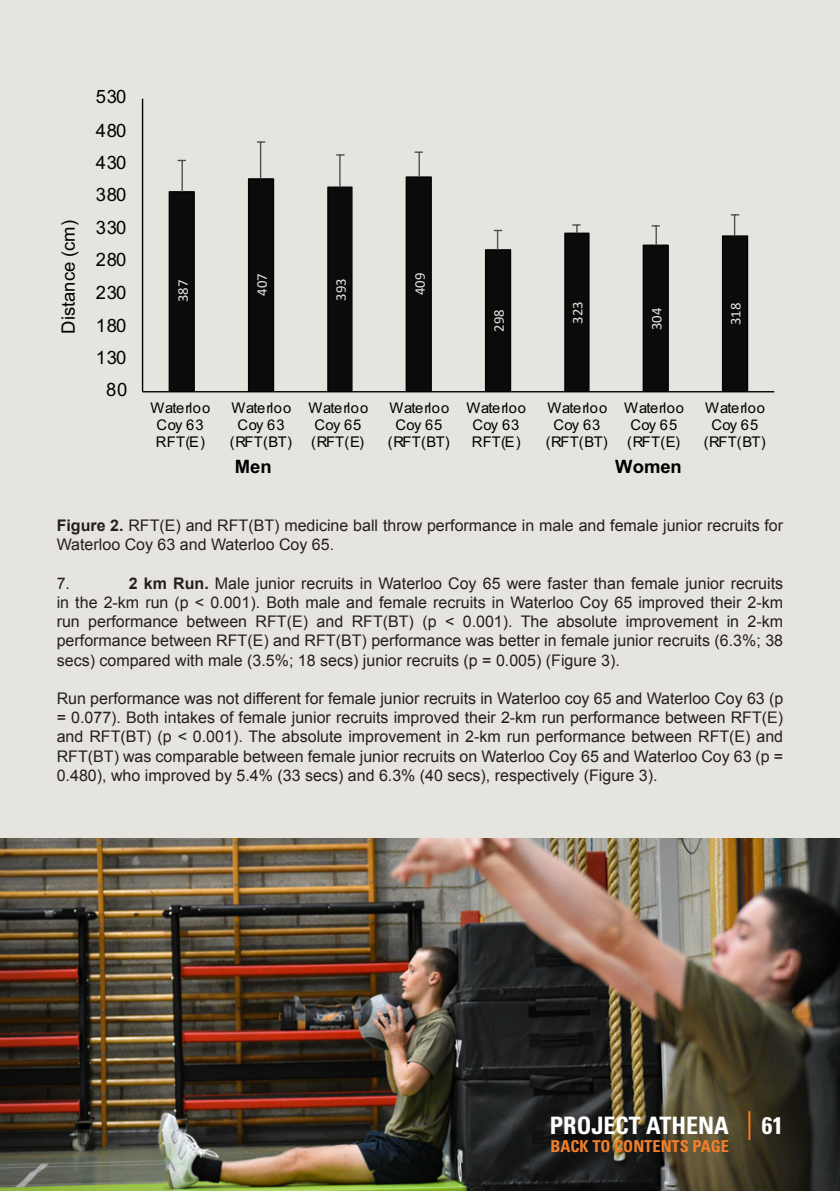
<style>
.page{position:relative;width:840px;height:1191px;background:#fff}
.page>*{position:absolute;margin:0;border:0;box-sizing:border-box;transform-origin:0 0}
.t1{font:700 condensed 24px "Univers LT Std";color:#fff}
.t2{font:18.4px "Arial";color:#000}
.t3{font:700 18.4px "Arial";color:#000}
.t4{font:700 condensed 16.4px "Univers LT Std";color:#f47f2a}
.t5{font:16px/19.2px "Arial";color:#231f20;text-align:justify}
.t6{font:14.8px/17px "Arial";letter-spacing:.02em;color:#000;text-align:center}
.t7{font:14.8px "Calibri";color:#fff}
.s1{font-weight:700}
</style>
<div class="page">
<div style="left:0;top:0;width:839px;height:1191px;background:#e6e4df"></div>
<svg style="left:141px;top:98px;width:634px;height:295px"></svg>
<img style="left:0;top:838px;width:839px;height:353px">
<hr style="left:748px;top:1111px;width:2px;height:29px;background:#f47f2a">
<p class="t2" style="left:96px;top:84px;width:32px">530</p>
<p class="t2" style="left:96px;top:117px;width:32px">480</p>
<p class="t2" style="left:96px;top:150px;width:32px">430</p>
<p class="t2" style="left:56px;top:334px;width:115px;rotate:-90deg">Distance (cm)</p>
<p class="t2" style="left:96px;top:182px;width:32px">380</p>
<p class="t2" style="left:96px;top:215px;width:32px">330</p>
<p class="t2" style="left:96px;top:247px;width:32px">280</p>
<p class="t2" style="left:96px;top:279px;width:32px">230</p>
<p class="t2" style="left:96px;top:313px;width:32px">180</p>
<p class="t2" style="left:96px;top:345px;width:32px">130</p>
<p class="t2" style="left:106px;top:377px;width:23px">80</p>
<p class="t7" style="left:172px;top:302px;width:24px;rotate:-90deg">387</p>
<p class="t7" style="left:251px;top:296px;width:24px;rotate:-90deg">407</p>
<p class="t7" style="left:330px;top:300px;width:24px;rotate:-90deg">393</p>
<p class="t7" style="left:409px;top:295px;width:24px;rotate:-90deg">409</p>
<p class="t7" style="left:488px;top:332px;width:24px;rotate:-90deg">298</p>
<p class="t7" style="left:567px;top:323px;width:24px;rotate:-90deg">323</p>
<p class="t7" style="left:646px;top:330px;width:24px;rotate:-90deg">304</p>
<p class="t7" style="left:725px;top:325px;width:24px;rotate:-90deg">318</p>
<p class="t6" style="left:150px;top:399px;width:61px">Waterloo<br>Coy 63<br>RFT(E)</p>
<p class="t6" style="left:230px;top:399px;width:64px">Waterloo<br>Coy 63 (RFT(BT)</p>
<p class="t6" style="left:308px;top:399px;width:61px;text-align:left">Waterloo<br>Coy 65 (RFT(E)</p>
<p class="t6" style="left:387px;top:399px;width:64px">Waterloo<br>Coy 65 (RFT(BT)</p>
<p class="t6" style="left:466px;top:399px;width:61px">Waterloo<br>Coy 63<br>RFT(E)</p>
<p class="t6" style="left:545px;top:399px;width:64px">Waterloo<br>Coy 63 (RFT(BT)</p>
<p class="t6" style="left:624px;top:399px;width:61px;text-align:left">Waterloo<br>Coy 65 (RFT(E)</p>
<p class="t6" style="left:703px;top:399px;width:64px">Waterloo<br>Coy 65 (RFT(BT)</p>
<p class="t3" style="left:235px;top:453px;width:38px">Men</p>
<p class="t3" style="left:615px;top:453px;width:68px">Women</p>
<p class="t5" style="left:57px;top:516px;width:727px"><span class="s1">Figure 2.</span> RFT(E) and RFT(BT) medicine ball throw performance in male and female junior recruits for</p>
<p class="t5" style="left:57px;top:535px;width:279px">Waterloo Coy 63 and Waterloo Coy 65.</p>
<p class="t5" style="left:57px;top:573px;width:15px">7.</p>
<p class="t5" style="left:57px;top:573px;width:727px;text-indent:72px"><span class="s1">2 km Run.</span> Male junior recruits in Waterloo Coy 65 were faster than female junior recruits in the 2-km run (p &lt; 0.001). Both male and female recruits in Waterloo Coy 65 improved their 2-km run performance between RFT(E) and RFT(BT) (p &lt; 0.001). The absolute improvement in 2-km performance between RFT(E) and RFT(BT) performance was better in female junior recruits (6.3%; 38 secs) compared with male (3.5%; 18 secs) junior recruits (p = 0.005) (Figure 3).</p>
<p class="t5" style="left:57px;top:689px;width:727px">Run performance was not different for female junior recruits in Waterloo coy 65 and Waterloo Coy 63 (p = 0.077). Both intakes of female junior recruits improved their 2-km run performance between RFT(E) and RFT(BT) (p &lt; 0.001). The absolute improvement in 2-km run performance between RFT(E) and RFT(BT) was comparable between female junior recruits on Waterloo Coy 65 and Waterloo Coy 63 (p = 0.480), who improved by 5.4% (33 secs) and 6.3% (40 secs), respectively (Figure 3).</p>
<h1 class="t1" style="left:549px;top:1111px;width:180px">PROJECT ATHENA</h1>
<h1 class="t1" style="left:761px;top:1111px;width:23px">61</h1>
<p class="t4" style="left:550px;top:1136px;width:180px">BACK TO CONTENTS PAGE</p>
</div>
